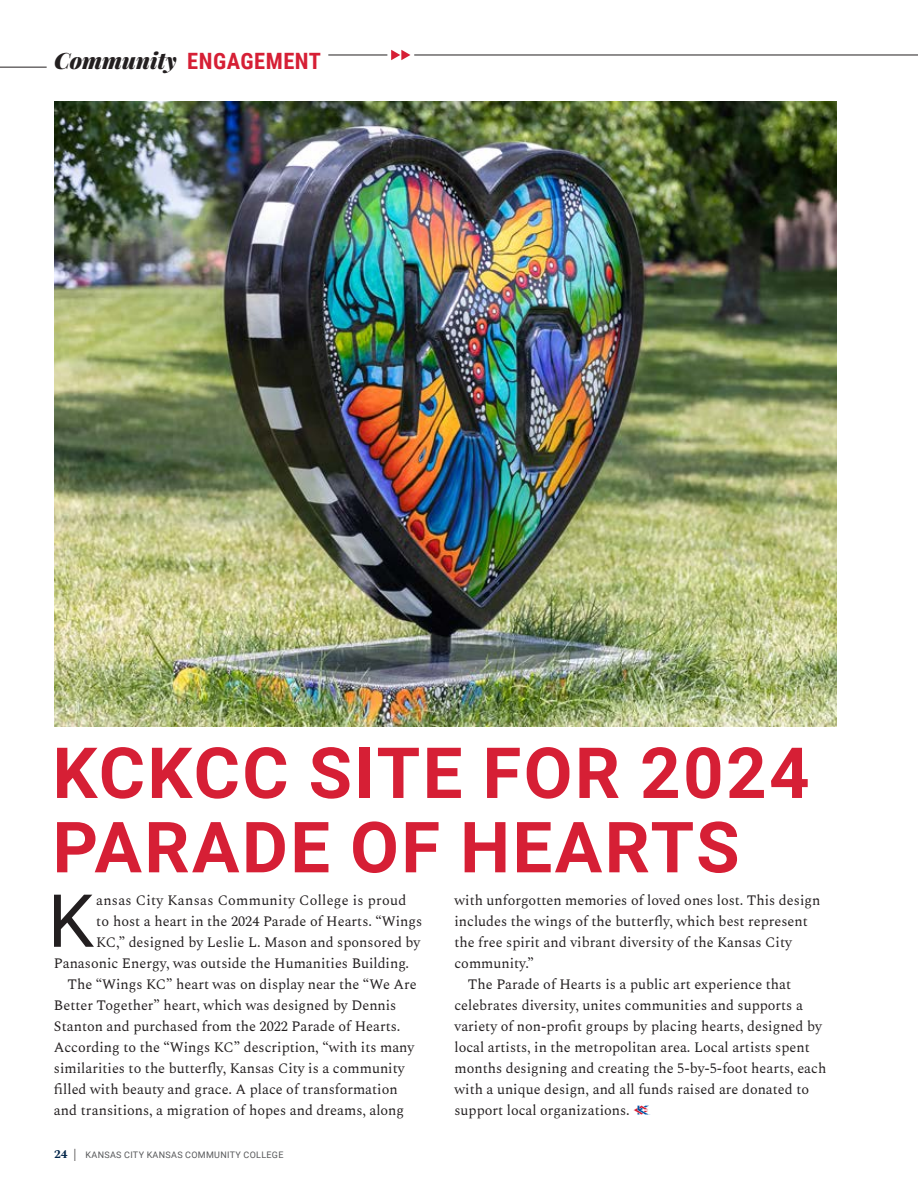
<style>
.page{position:relative;width:918px;height:1188px;background:#fff}
.page>*{position:absolute;margin:0;border:0;box-sizing:border-box;transform-origin:0 0}
.Body{font:73.35px "Roboto";color:#231f20}
.t1{font:700 70.65px/74.4px "Roboto";letter-spacing:.035em;color:#d61f35}
.t2{font:700 22.5px "Roboto Condensed";letter-spacing:.025em;color:#d61f35}
.Body-2{font:14.25px/21px "Spectral";color:#231f20}
.Body-3{font:14.25px "Spectral";letter-spacing:.02em;color:#231f20}
.t3{font:9px "Roboto";letter-spacing:.035em;color:#565759}
.s1{font-family:"Playfair Display";font-weight:900;font-style:italic;color:#231f20}
.s2{font-family:"Spectral";font-weight:700;font-size:12px;color:#002449}
.s3{font-family:"Spectral";font-size:12px;color:#231f20}
</style>
<div class="page">
<svg style="left:633px;top:1105px;width:17px;height:10px"></svg>
<img style="left:54px;top:101px;width:783px;height:626px">
<hr style="left:0;top:67px;width:47px;height:1px;background:#231f20">
<hr style="left:328px;top:55px;width:59px;height:1px;background:#231f20">
<hr style="left:414px;top:55px;width:504px;height:1px;background:#231f20">
<svg style="left:391px;top:50px;width:19px;height:10px"></svg>
<h3 class="t2" style="left:54px;top:46px;width:269px"><span class="s1">Community</span> ENGAGEMENT</h3>
<p class="t1" style="left:53px;top:733px;width:759px">KCKCC SITE FOR 2024<br>PARADE OF HEARTS</p>
<p class="Body" style="left:48px;top:869px;width:47px">K</p>
<p class="Body-3" style="left:96px;top:890px;width:312px">ansas City Kansas Community College is proud</p>
<p class="Body-2" style="left:96px;top:911px;width:328px">to host a heart in the 2024 Parade of Hearts. “Wings</p>
<p class="Body-2" style="left:96px;top:932px;width:326px">KC,” designed by Leslie L. Mason and sponsored by</p>
<p class="Body-2" style="left:54px;top:953px;width:357px">Panasonic Energy, was outside the Humanities Building.</p>
<p class="Body-2" style="left:54px;top:974px;width:364px;text-indent:13px">The “Wings KC” heart was on display near the “We Are Better Together” heart, which was designed by Dennis Stanton and purchased from the 2022 Parade of Hearts.<br>According to the “Wings KC” description, “with its many similarities to the butterfly, Kansas City is a community filled with beauty and grace. A place of transformation and transitions, a migration of hopes and dreams, along</p>
<p class="t3" style="left:54px;top:1148px;width:231px"><span class="s2">24</span> <span class="s3">|</span> KANSAS CITY KANSAS COMMUNITY COLLEGE</p>
<p class="Body-2" style="left:454px;top:890px;width:367px">with unforgotten memories of loved ones lost. This design includes the wings of the butterfly, which best represent the free spirit and vibrant diversity of the Kansas City community.”</p>
<p class="Body-2" style="left:454px;top:974px;width:373px;text-indent:13px">The Parade of Hearts is a public art experience that celebrates diversity, unites communities and supports a variety of non-profit groups by placing hearts, designed by local artists, in the metropolitan area. Local artists spent months designing and creating the 5-by-5-foot hearts, each with a unique design, and all funds raised are donated to support local organizations.</p>
</div>
